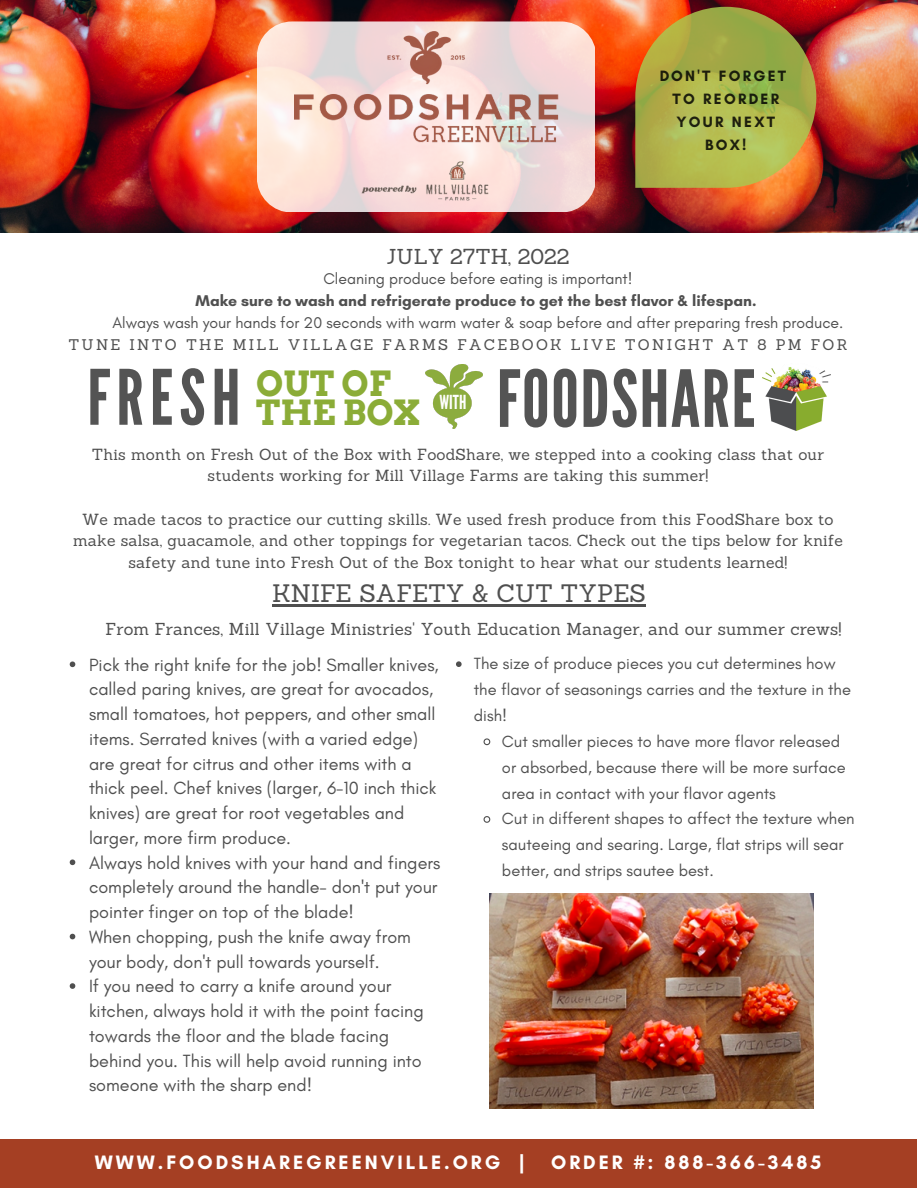
<style>
.page{position:relative;width:918px;height:1188px;background:#fff}
.page>*{position:absolute;margin:0;border:0;box-sizing:border-box;transform-origin:0 0}
.t1{font:78.45px "League Gothic";letter-spacing:.02em;color:#545454}
.t2{font:76.2px "League Gothic";letter-spacing:.08em;color:#545454}
.t3{font:700 34.8px "Arvo";color:#8bac37}
.t4{font:24.6px "Sanchez";color:#4f4f4f}
.t5{font:21px "Sanchez";color:#4f4f4f}
.t6{font:700 19.8px "Glacial Indifference";letter-spacing:.15em;color:#fff}
.t7{font:19.35px "League Gothic";color:#fff}
.t8{font:18px/24.8px "Glacial Indifference";color:#4f4f4f}
.t9{font:16.8px "Sanchez";letter-spacing:.01em;color:#4f4f4f}
.t10{font:16.5px/25.8px "Glacial Indifference";color:#4f4f4f}
.t11{font:15.9px "Glacial Indifference";color:#4f4f4f}
.t12{font:700 15.9px "Glacial Indifference";color:#4f4f4f}
.t13{font:15.75px/21.6px "Sanchez";letter-spacing:.01em;color:#4f4f4f;text-align:center}
.t14{font:700 15.3px/22.8px "Glacial Indifference";letter-spacing:.15em;color:#000;text-align:center}
.t15{font:15px "Sanchez";letter-spacing:.15em;color:#4f4f4f}
</style>
<div class="page">
<div style="left:0;top:1139px;width:917px;height:49px;background:#a53f23"></div>
<img style="left:0;top:0;width:918px;height:233px">
<svg style="left:635px;top:7px;width:181px;height:181px;background:#b0a244"></svg>
<svg style="left:257px;top:21px;width:338px;height:191px;background:#f5ded9"></svg>
<img style="left:294px;top:31px;width:265px;height:172px">
<img style="left:762px;top:367px;width:69px;height:63px">
<img style="left:426px;top:364px;width:57px;height:64px">
<img style="left:490px;top:894px;width:324px;height:215px">
<hr style="left:272px;top:604px;width:374px;height:3px;background:#4f4f4f">
<svg style="left:70px;top:662px;width:5px;height:5px"></svg>
<svg style="left:70px;top:860px;width:5px;height:5px"></svg>
<svg style="left:70px;top:934px;width:5px;height:5px"></svg>
<svg style="left:70px;top:983px;width:5px;height:6px"></svg>
<svg style="left:456px;top:661px;width:6px;height:6px"></svg>
<svg style="left:483px;top:738px;width:8px;height:8px"></svg>
<svg style="left:483px;top:816px;width:8px;height:7px"></svg>
<p class="t5" style="left:386px;top:243px;width:185px">JULY 27TH, 2022</p>
<p class="t14" style="left:659px;top:65px;width:128px">DON'T FORGET<br>TO REORDER<br>YOUR NEXT<br>BOX!</p>
<p class="t11" style="left:323px;top:269px;width:311px">Cleaning produce before eating is important!</p>
<p class="t12" style="left:196px;top:291px;width:562px">Make sure to wash and refrigerate produce to get the best flavor &amp; lifespan.</p>
<p class="t11" style="left:112px;top:313px;width:733px">Always wash your hands for 20 seconds with warm water &amp; soap before and after preparing fresh produce.</p>
<p class="t15" style="left:68px;top:335px;width:781px">TUNE INTO THE MILL VILLAGE FARMS FACEBOOK LIVE TONIGHT AT 8 PM FOR</p>
<h2 class="t2" style="left:87px;top:354px;width:305px">FRESH <sup>OUT</sup> <sup>OF</sup></h2>
<h1 class="t1" style="left:497px;top:354px;width:260px">FOODSHARE</h1>
<p class="t7" style="left:440px;top:391px;width:28px">WITH</p>
<p class="t13" style="left:92px;top:443px;width:734px">This month on Fresh Out of the Box with FoodShare, we stepped into a cooking class that our students working for Mill Village Farms are taking this summer!</p>
<p class="t13" style="left:73px;top:508px;width:771px">We made tacos to practice our cutting skills. We used fresh produce from this FoodShare box to make salsa, guacamole, and other toppings for vegetarian tacos. Check out the tips below for knife safety and tune into Fresh Out of the Box tonight to hear what our students learned!</p>
<h3 class="t4" style="left:272px;top:577px;width:375px">KNIFE SAFETY &amp; CUT TYPES</h3>
<h3 class="t3" style="left:256px;top:392px;width:166px">THE BOX</h3>
<p class="t9" style="left:106px;top:618px;width:738px">From Frances, Mill Village Ministries' Youth Education Manager, and our summer crews!</p>
<p class="t8" style="left:89px;top:652px;width:353px">Pick the right knife for the job! Smaller knives, called paring knives, are great for avocados, small tomatoes, hot peppers, and other small items. Serrated knives (with a varied edge) are great for citrus and other items with a thick peel. Chef knives (larger, 6-10 inch thick knives) are great for root vegetables and larger, more firm produce.<br>Always hold knives with your hand and fingers completely around the handle- don't put your pointer finger on top of the blade!<br>When chopping, push the knife away from your body, don't pull towards yourself.<br>If you need to carry a knife around your kitchen, always hold it with the point facing towards the floor and the blade facing behind you. This will help avoid running into someone with the sharp end!</p>
<p class="t10" style="left:474px;top:651px;width:379px">The size of produce pieces you cut determines how the flavor of seasonings carries and the texture in the dish!</p>
<p class="t10" style="left:502px;top:728px;width:354px">Cut smaller pieces to have more flavor released or absorbed, because there will be more surface area in contact with your flavor agents<br>Cut in different shapes to affect the texture when sauteeing and searing. Large, flat strips will sear better, and strips sautee best.</p>
<p class="t6" style="left:95px;top:1150px;width:431px">WWW.FOODSHAREGREENVILLE.ORG |</p>
<p class="t6" style="left:551px;top:1150px;width:272px">ORDER #: 888-366-3485</p>
</div>
